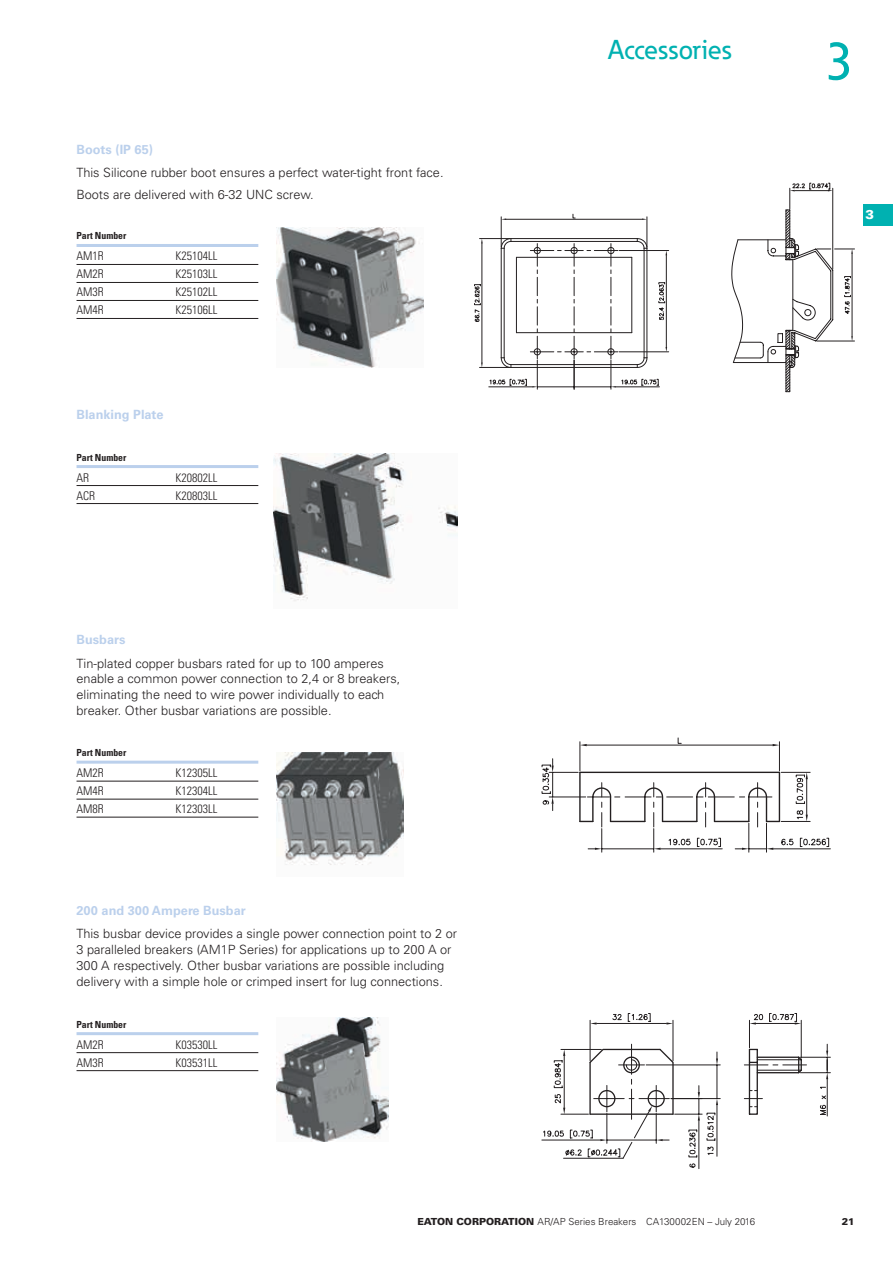
<style>
.page{position:relative;width:893px;height:1263px;background:#fff}
.page>*{position:absolute;margin:0;border:0;box-sizing:border-box;transform-origin:0 0}
.t1{font:500 54px "Eaton";color:#00b1b1}
.t2{font:500 27px "Eaton";color:#00b1b1}
.t3{font:300 12.75px/15.8px "Univers LT Std";color:#231f20}
.t4{font:700 12.75px "Univers LT Std";color:#bbd0ec}
.t5{font:900 12.75px "Univers LT Std";color:#fff}
.t6{font:300 condensed 12px "Univers LT Std";color:#231f20}
.t7{font:300 9.75px "Univers LT Std";color:#231f20}
.t8{font:700 condensed 9.75px "Univers LT Std";color:#231f20}
.t9{font:900 9.75px "Univers LT Std";color:#231f20}
.s1{font-weight:900}
</style>
<div class="page">
<img style="left:276px;top:228px;width:148px;height:140px">
<img style="left:274px;top:454px;width:183px;height:147px">
<img style="left:276px;top:753px;width:128px;height:112px">
<img style="left:276px;top:1018px;width:112px;height:123px">
<hr style="left:479px;top:367px;width:31px;height:1px;background:#231f20">
<hr style="left:479px;top:238px;width:31px;height:1px;background:#231f20">
<hr style="left:482px;top:243px;width:1px;height:120px;background:#231f20">
<svg style="left:474px;top:284px;width:7px;height:38px"></svg>
<svg style="left:489px;top:183px;width:365px;height:209px"></svg>
<svg style="left:542px;top:737px;width:288px;height:115px"></svg>
<hr style="left:800px;top:1057px;width:30px;height:1px;background:#231f20">
<hr style="left:800px;top:1072px;width:30px;height:1px;background:#231f20">
<hr style="left:827px;top:1079px;width:1px;height:37px;background:#231f20">
<svg style="left:744px;top:1013px;width:84px;height:102px"></svg>
<hr style="left:631px;top:1044px;width:1px;height:30px;background:#231f20">
<hr style="left:590px;top:1020px;width:1px;height:41px;background:#231f20">
<hr style="left:673px;top:1020px;width:1px;height:41px;background:#231f20">
<hr style="left:597px;top:1023px;width:69px;height:1px;background:#231f20">
<svg style="left:590px;top:1022px;width:7px;height:2px"></svg>
<svg style="left:666px;top:1022px;width:7px;height:2px"></svg>
<svg style="left:612px;top:1013px;width:39px;height:9px"></svg>
<hr style="left:699px;top:1120px;width:1px;height:49px;background:#231f20">
<hr style="left:671px;top:1098px;width:49px;height:1px;background:#231f20">
<hr style="left:646px;top:1065px;width:74px;height:1px;background:#231f20">
<svg style="left:542px;top:1047px;width:176px;height:121px"></svg>
<hr style="left:77px;top:244px;width:181px;height:3px;background:#bbd0ec">
<hr style="left:77px;top:264px;width:181px;height:1px;background:#231f20">
<hr style="left:77px;top:282px;width:181px;height:1px;background:#231f20">
<hr style="left:77px;top:300px;width:181px;height:1px;background:#231f20">
<hr style="left:77px;top:318px;width:181px;height:1px;background:#231f20">
<hr style="left:77px;top:761px;width:181px;height:3px;background:#bbd0ec">
<hr style="left:77px;top:781px;width:181px;height:1px;background:#231f20">
<hr style="left:77px;top:799px;width:181px;height:1px;background:#231f20">
<hr style="left:77px;top:817px;width:181px;height:1px;background:#231f20">
<hr style="left:77px;top:1032px;width:181px;height:3px;background:#bbd0ec">
<hr style="left:77px;top:1052px;width:181px;height:1px;background:#231f20">
<hr style="left:77px;top:1070px;width:181px;height:1px;background:#231f20">
<hr style="left:77px;top:465px;width:181px;height:3px;background:#bbd0ec">
<hr style="left:77px;top:485px;width:181px;height:1px;background:#231f20">
<hr style="left:77px;top:503px;width:181px;height:1px;background:#231f20">
<div style="left:863px;top:204px;width:30px;height:21px;background:#00b1b1"></div>
<p class="t4" style="left:77px;top:142px;width:78px">Boots (IP 65)</p>
<p class="t3" style="left:77px;top:162px;width:368px;line-height:21.8px">This Silicone rubber boot ensures a perfect water-tight front face.<br>Boots are delivered with 6-32 UNC screw.</p>
<p class="t8" style="left:77px;top:230px;width:51px">Part Number</p>
<p class="t6" style="left:77px;top:249px;width:29px">AM1R</p>
<p class="t6" style="left:176px;top:249px;width:43px">K25104LL</p>
<p class="t6" style="left:77px;top:267px;width:29px">AM2R</p>
<p class="t6" style="left:176px;top:267px;width:43px">K25103LL</p>
<p class="t6" style="left:77px;top:285px;width:29px">AM3R</p>
<p class="t6" style="left:176px;top:285px;width:43px">K25102LL</p>
<p class="t6" style="left:77px;top:303px;width:29px">AM4R</p>
<p class="t6" style="left:176px;top:303px;width:43px">K25106LL</p>
<p class="t4" style="left:77px;top:407px;width:88px">Blanking Plate</p>
<p class="t8" style="left:77px;top:451px;width:51px">Part Number</p>
<p class="t6" style="left:77px;top:470px;width:14px">AR</p>
<p class="t6" style="left:176px;top:470px;width:43px">K20802LL</p>
<p class="t6" style="left:77px;top:488px;width:20px">ACR</p>
<p class="t6" style="left:176px;top:488px;width:43px">K20803LL</p>
<p class="t4" style="left:77px;top:632px;width:50px">Busbars</p>
<p class="t3" style="left:77px;top:655px;width:325px">Tin-plated copper busbars rated for up to 100 amperes enable a common power connection to 2,4 or 8 breakers, eliminating the need to wire power individually to each breaker. Other busbar variations are possible.</p>
<p class="t8" style="left:77px;top:747px;width:51px">Part Number</p>
<p class="t6" style="left:77px;top:766px;width:29px">AM2R</p>
<p class="t6" style="left:176px;top:766px;width:43px">K12305LL</p>
<p class="t6" style="left:77px;top:784px;width:29px">AM4R</p>
<p class="t6" style="left:176px;top:784px;width:43px">K12304LL</p>
<p class="t6" style="left:77px;top:802px;width:29px">AM8R</p>
<p class="t6" style="left:176px;top:802px;width:43px">K12303LL</p>
<p class="t4" style="left:77px;top:903px;width:171px">200 and 300 Ampere Busbar</p>
<p class="t3" style="left:77px;top:926px;width:382px">This busbar device provides a single power connection point to 2 or 3 paralleled breakers (AM1P Series) for applications up to 200 A or 300 A respectively. Other busbar variations are possible including delivery with a simple hole or crimped insert for lug connections.</p>
<p class="t8" style="left:77px;top:1018px;width:51px">Part Number</p>
<p class="t6" style="left:77px;top:1037px;width:29px">AM2R</p>
<p class="t6" style="left:176px;top:1037px;width:43px">K03530LL</p>
<p class="t6" style="left:77px;top:1055px;width:29px">AM3R</p>
<p class="t6" style="left:176px;top:1055px;width:43px">K03531LL</p>
<h2 class="t2" style="left:608px;top:33px;width:124px">Accessories</h2>
<h1 class="t1" style="left:825px;top:28px;width:31px">3</h1>
<p class="t5" style="left:865px;top:207px;width:10px">3</p>
<p class="t7" style="left:417px;top:1215px;width:339px"><span class="s1">EATON CORPORATION</span> AR/AP Series Breakers CA130002EN – July 2016</p>
<p class="t9" style="left:842px;top:1215px;width:15px">21</p>
</div>
